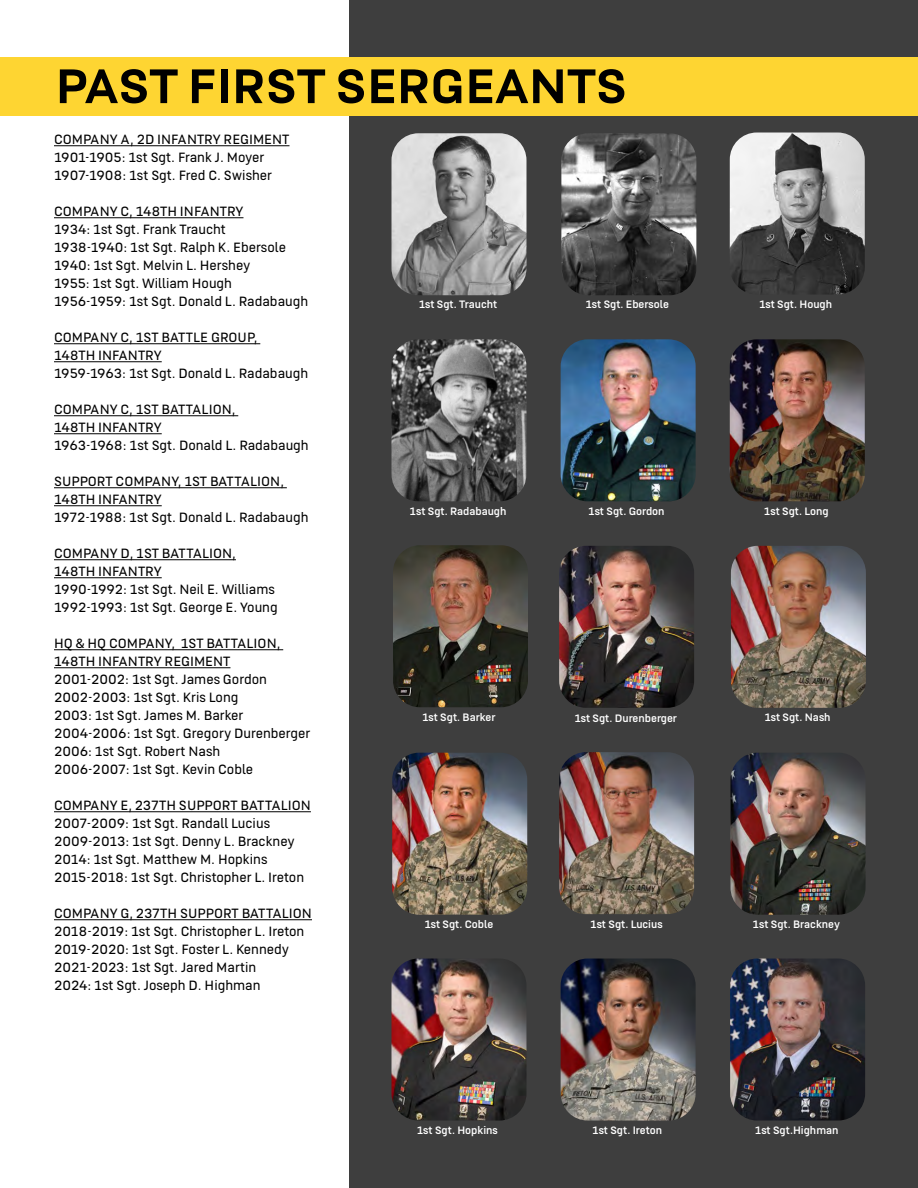
<style>
.page{position:relative;width:918px;height:1188px;background:#fff}
.page>*{position:absolute;margin:0;border:0;box-sizing:border-box;transform-origin:0 0}
.t1{font:700 54px "US Army";color:#000}
.t2{font:300 15px "US Army";color:#000}
.t3{font:12px "US Army";color:#fff}
</style>
<div class="page">
<div style="left:349px;top:0;width:569px;height:1188px;background:#3e3e3e"></div>
<img style="left:561px;top:959px;width:135px;height:162px">
<img style="left:392px;top:959px;width:134px;height:162px">
<img style="left:393px;top:545px;width:135px;height:162px">
<img style="left:731px;top:753px;width:135px;height:162px">
<img style="left:559px;top:752px;width:135px;height:162px">
<img style="left:392px;top:753px;width:135px;height:162px">
<img style="left:731px;top:546px;width:135px;height:162px">
<img style="left:559px;top:546px;width:135px;height:162px">
<img style="left:730px;top:339px;width:135px;height:162px">
<img style="left:561px;top:339px;width:135px;height:162px">
<img style="left:392px;top:339px;width:134px;height:162px">
<img style="left:730px;top:133px;width:135px;height:162px">
<img style="left:561px;top:133px;width:135px;height:162px">
<img style="left:392px;top:133px;width:134px;height:162px">
<div style="left:0;top:57px;width:918px;height:58px;background:#fed532"></div>
<hr style="left:54px;top:145px;width:235px;height:1px;background:#000">
<hr style="left:54px;top:217px;width:189px;height:1px;background:#000">
<hr style="left:54px;top:343px;width:206px;height:1px;background:#000">
<hr style="left:54px;top:361px;width:108px;height:1px;background:#000">
<hr style="left:54px;top:415px;width:184px;height:1px;background:#000">
<hr style="left:54px;top:433px;width:108px;height:1px;background:#000">
<hr style="left:54px;top:487px;width:233px;height:1px;background:#000">
<hr style="left:54px;top:505px;width:108px;height:1px;background:#000">
<hr style="left:54px;top:559px;width:182px;height:1px;background:#000">
<hr style="left:54px;top:577px;width:108px;height:1px;background:#000">
<hr style="left:54px;top:649px;width:229px;height:1px;background:#000">
<hr style="left:54px;top:667px;width:176px;height:1px;background:#000">
<hr style="left:54px;top:811px;width:257px;height:1px;background:#000">
<hr style="left:54px;top:919px;width:258px;height:1px;background:#000">
<img style="left:730px;top:959px;width:135px;height:162px">
<p class="t1" style="left:56px;top:56px;width:573px">PAST FIRST SERGEANTS</p>
<p class="t2" style="left:54px;top:132px;width:237px">COMPANY A, 2D INFANTRY REGIMENT</p>
<p class="t2" style="left:54px;top:150px;width:212px">1901-1905: 1st Sgt. Frank J. Moyer</p>
<p class="t2" style="left:54px;top:168px;width:219px">1907-1908: 1st Sgt. Fred C. Swisher</p>
<p class="t2" style="left:54px;top:204px;width:191px">COMPANY C, 148TH INFANTRY</p>
<p class="t2" style="left:54px;top:222px;width:173px">1934: 1st Sgt. Frank Traucht</p>
<p class="t2" style="left:54px;top:240px;width:234px">1938-1940: 1st Sgt. Ralph K. Ebersole</p>
<p class="t2" style="left:54px;top:258px;width:198px">1940: 1st Sgt. Melvin L. Hershey</p>
<p class="t2" style="left:54px;top:276px;width:180px">1955: 1st Sgt. William Hough</p>
<p class="t2" style="left:54px;top:294px;width:256px">1956-1959: 1st Sgt. Donald L. Radabaugh</p>
<p class="t2" style="left:54px;top:330px;width:205px">COMPANY C, 1ST BATTLE GROUP,</p>
<p class="t2" style="left:54px;top:348px;width:109px">148TH INFANTRY</p>
<p class="t2" style="left:54px;top:366px;width:256px">1959-1963: 1st Sgt. Donald L. Radabaugh</p>
<p class="t2" style="left:54px;top:402px;width:183px">COMPANY C, 1ST BATTALION,</p>
<p class="t2" style="left:54px;top:420px;width:109px">148TH INFANTRY</p>
<p class="t2" style="left:54px;top:438px;width:256px">1963-1968: 1st Sgt. Donald L. Radabaugh</p>
<p class="t2" style="left:54px;top:474px;width:232px">SUPPORT COMPANY, 1ST BATTALION,</p>
<p class="t2" style="left:54px;top:492px;width:109px">148TH INFANTRY</p>
<p class="t2" style="left:54px;top:510px;width:256px">1972-1988: 1st Sgt. Donald L. Radabaugh</p>
<p class="t2" style="left:54px;top:546px;width:183px">COMPANY D, 1ST BATTALION,</p>
<p class="t2" style="left:54px;top:564px;width:109px">148TH INFANTRY</p>
<p class="t2" style="left:54px;top:582px;width:222px">1990-1992: 1st Sgt. Neil E. Williams</p>
<p class="t2" style="left:54px;top:600px;width:225px">1992-1993: 1st Sgt. George E. Young</p>
<p class="t2" style="left:54px;top:636px;width:228px">HQ &amp; HQ COMPANY, 1ST BATTALION,</p>
<p class="t2" style="left:54px;top:654px;width:178px">148TH INFANTRY REGIMENT</p>
<p class="t2" style="left:54px;top:672px;width:214px">2001-2002: 1st Sgt. James Gordon</p>
<p class="t2" style="left:54px;top:690px;width:186px">2002-2003: 1st Sgt. Kris Long</p>
<p class="t2" style="left:54px;top:708px;width:191px">2003: 1st Sgt. James M. Barker</p>
<p class="t2" style="left:54px;top:726px;width:258px">2004-2006: 1st Sgt. Gregory Durenberger</p>
<p class="t2" style="left:54px;top:744px;width:168px">2006: 1st Sgt. Robert Nash</p>
<p class="t2" style="left:54px;top:762px;width:201px">2006-2007: 1st Sgt. Kevin Coble</p>
<p class="t2" style="left:54px;top:798px;width:258px">COMPANY E, 237TH SUPPORT BATTALION</p>
<p class="t2" style="left:54px;top:816px;width:218px">2007-2009: 1st Sgt. Randall Lucius</p>
<p class="t2" style="left:54px;top:834px;width:242px">2009-2013: 1st Sgt. Denny L. Brackney</p>
<p class="t2" style="left:54px;top:852px;width:215px">2014: 1st Sgt. Matthew M. Hopkins</p>
<p class="t2" style="left:54px;top:870px;width:252px">2015-2018: 1st Sgt. Christopher L. Ireton</p>
<p class="t2" style="left:54px;top:906px;width:260px">COMPANY G, 237TH SUPPORT BATTALION</p>
<p class="t2" style="left:54px;top:924px;width:252px">2018-2019: 1st Sgt. Christopher L. Ireton</p>
<p class="t2" style="left:54px;top:942px;width:237px">2019-2020: 1st Sgt. Foster L. Kennedy</p>
<p class="t2" style="left:54px;top:960px;width:204px">2021-2023: 1st Sgt. Jared Martin</p>
<p class="t2" style="left:54px;top:978px;width:208px">2024: 1st Sgt. Joseph D. Highman</p>
<p class="t3" style="left:419px;top:298px;width:80px">1st Sgt. Traucht</p>
<p class="t3" style="left:586px;top:298px;width:85px">1st Sgt. Ebersole</p>
<p class="t3" style="left:759px;top:297px;width:74px">1st Sgt. Hough</p>
<p class="t3" style="left:410px;top:504px;width:98px">1st Sgt. Radabaugh</p>
<p class="t3" style="left:589px;top:504px;width:78px">1st Sgt. Gordon</p>
<p class="t3" style="left:764px;top:504px;width:66px">1st Sgt. Long</p>
<p class="t3" style="left:422px;top:710px;width:75px">1st Sgt. Barker</p>
<p class="t3" style="left:575px;top:712px;width:104px">1st Sgt. Durenberger</p>
<p class="t3" style="left:765px;top:711px;width:67px">1st Sgt. Nash</p>
<p class="t3" style="left:425px;top:918px;width:70px">1st Sgt. Coble</p>
<p class="t3" style="left:591px;top:917px;width:74px">1st Sgt. Lucius</p>
<p class="t3" style="left:753px;top:918px;width:89px">1st Sgt. Brackney</p>
<p class="t3" style="left:417px;top:1123px;width:82px">1st Sgt. Hopkins</p>
<p class="t3" style="left:593px;top:1124px;width:71px">1st Sgt. Ireton</p>
<p class="t3" style="left:755px;top:1124px;width:85px">1st Sgt.Highman</p>
</div>
